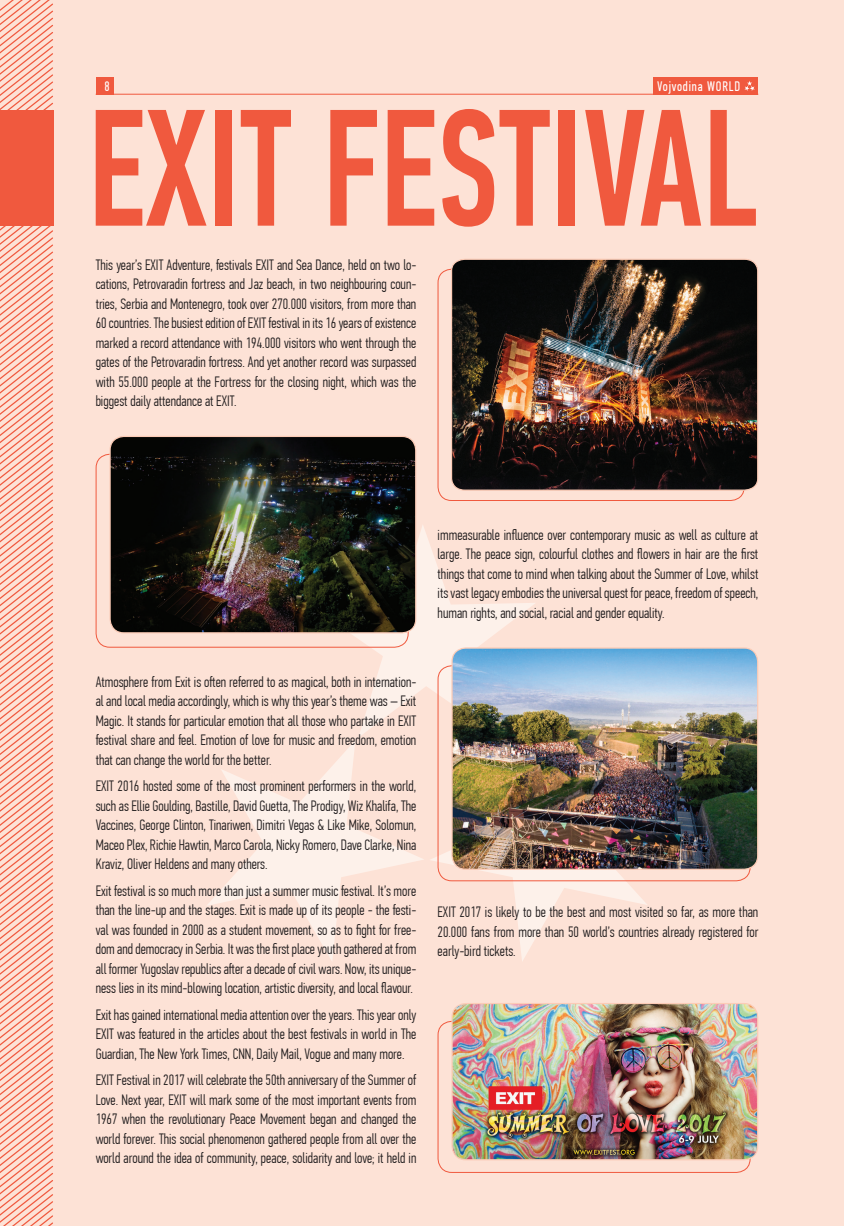
<style>
.page{position:relative;width:854px;height:1226px;background:#fff}
.page>*{position:absolute;margin:0;border:0;box-sizing:border-box;transform-origin:0 0}
.t1{font:500 166.25px "PF Din Text Comp Pro";color:#f0593e;scale:.91 1}
.t2{font:300 15px/19.5px "PF Din Text Comp Pro";color:#231f20;text-align:justify}
.t3{font:13.75px "PF Din Text Comp Pro";letter-spacing:.06em;color:#fff}
</style>
<div class="page">
<div style="left:0;top:0;width:843px;height:1226px;background:#fde2d6"></div>
<svg style="left:313px;top:524px;width:222px;height:214px"></svg>
<svg style="left:430px;top:740px;width:218px;height:221px"></svg>
<svg style="left:207px;top:741px;width:217px;height:220px"></svg>
<svg style="left:0;top:0;width:53px;height:1226px"></svg>
<hr style="left:96px;top:94px;width:662px;height:1px;background:#f0593e">
<div style="left:653px;top:77px;width:105px;height:18px;background:#f0593e"></div>
<svg style="left:744px;top:81px;width:11px;height:10px"></svg>
<div style="left:96px;top:77px;width:17px;height:18px;background:#f0593e"></div>
<div style="left:0;top:110px;width:53px;height:115px;background:#f0593e"></div>
<img style="left:450px;top:258px;width:309px;height:233px">
<img style="left:453px;top:1004px;width:305px;height:156px">
<div style="left:451px;top:1003px;width:307px;height:157px;border:1px solid #fccbb6;border-radius:14px"></div>
<img style="left:111px;top:437px;width:305px;height:196px">
<div style="left:109px;top:436px;width:307px;height:197px;border:1px solid #fccbb6;border-radius:14px"></div>
<img style="left:452px;top:648px;width:306px;height:221px">
<div style="left:451px;top:647px;width:307px;height:223px;border:1px solid #fccbb6;border-radius:14px"></div>
<p class="t3" style="left:105px;top:78px;width:7px">8</p>
<p class="t3" style="left:657px;top:78px;width:85px">Vojvodina WORLD</p>
<h1 class="t1" style="left:88px;top:72px;width:737px">EXIT FESTIVAL</h1>
<p class="t2" style="left:96px;top:255px;width:322px">This year’s EXIT Adventure, festivals EXIT and Sea Dance, held on two lo&shy;cations, Petrovaradin fortress and Jaz beach, in two neighbouring coun&shy;tries, Serbia and Montenegro, took over 270.000 visitors, from more than 60 countries. The busiest edition of EXIT festival in its 16 years of existence marked a record attendance with 194.000 visitors who went through the gates of the Petrovaradin fortress. And yet another record was surpassed with 55.000 people at the Fortress for the closing night, which was the biggest daily attendance at EXIT.</p>
<p class="t2" style="left:438px;top:525px;width:322px">immeasurable influence over contemporary music as well as culture at large. The peace sign, colourful clothes and flowers in hair are the first things that come to mind when talking about the Summer of Love, whilst its vast legacy embodies the universal quest for peace, freedom of speech, human rights, and social, racial and gender equality.</p>
<p class="t2" style="left:96px;top:672px;width:322px">Atmosphere from Exit is oſten referred to as magical, both in internation&shy;al and local media accordingly, which is why this year’s theme was – Exit Magic. It stands for particular emotion that all those who partake in EXIT festival share and feel. Emotion of love for music and freedom, emotion that can change the world for the better.</p>
<p class="t2" style="left:96px;top:776px;width:322px">EXIT 2016 hosted some of the most prominent performers in the world, such as Ellie Goulding, Bastille, David Guetta, The Prodigy, Wiz Khalifa, The Vaccines, George Clinton, Tinariwen, Dimitri Vegas &amp; Like Mike, Solomun, Maceo Plex, Richie Hawtin, Marco Carola, Nicky Romero, Dave Clarke, Nina Kraviz, Oliver Heldens and many others.</p>
<p class="t2" style="left:96px;top:881px;width:322px">Exit festival is so much more than just a summer music festival. It’s more than the line-up and the stages. Exit is made up of its people - the festi&shy;val was founded in 2000 as a student movement, so as to fight for free&shy;dom and democracy in Serbia. It was the first place youth gathered at from all former Yugoslav republics aſter a decade of civil wars. Now, its unique&shy;ness lies in its mind-blowing location, artistic diversity, and local flavour.</p>
<p class="t2" style="left:96px;top:1005px;width:322px">Exit has gained international media attention over the years. This year only EXIT was featured in the articles about the best festivals in world in The Guardian, The New York Times, CNN, Daily Mail, Vogue and many more.</p>
<p class="t2" style="left:96px;top:1070px;width:322px">EXIT Festival in 2017 will celebrate the 50th anniversary of the Summer of Love. Next year, EXIT will mark some of the most important events from 1967 when the revolutionary Peace Movement began and changed the world forever. This social phenomenon gathered people from all over the world around the idea of community, peace, solidarity and love; it held in</p>
<p class="t2" style="left:438px;top:903px;width:322px">EXIT 2017 is likely to be the best and most visited so far, as more than 20.000 fans from more than 50 world’s countries already registered for early-bird tickets.</p>
</div>
